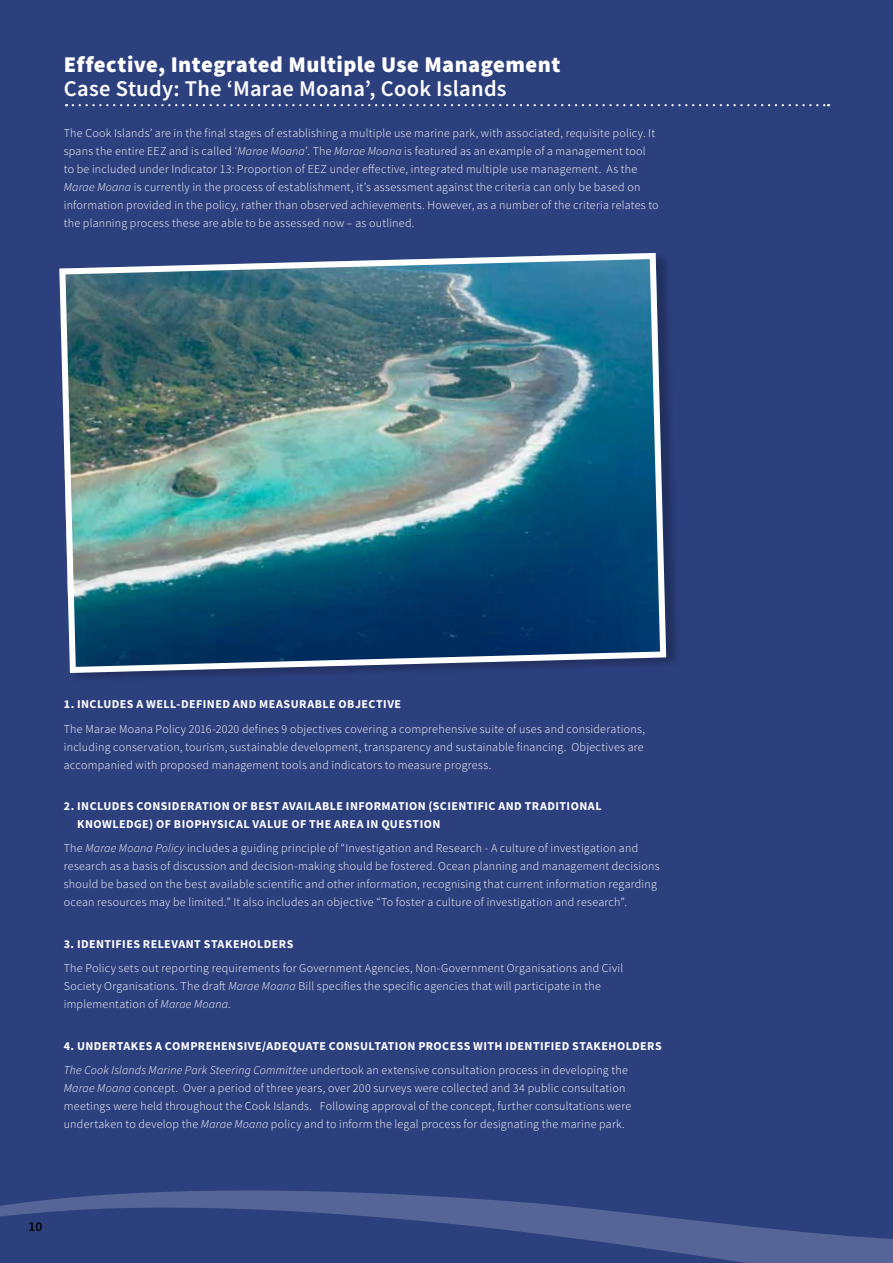
<style>
.page{position:relative;width:893px;height:1263px;background:#2d407e}
.page>*{position:absolute;margin:0;border:0;box-sizing:border-box;transform-origin:0 0}
.t1{font:900 22.5px "Source Sans Pro";letter-spacing:.02em;color:#fff}
.t2{font:600 22.5px "Source Sans Pro";letter-spacing:.01em;color:#fff}
.t3{font:600 13.5px "Source Sans Pro";color:#000}
.t4{font:300 12px/18px "Source Sans Pro";letter-spacing:.02em;color:#fff}
.t5{font:700 12px "Source Sans Pro";letter-spacing:.035em;color:#fff}
.s1{font-style:italic}
.s2{font-weight:700}
</style>
<div class="page">
<svg style="left:73px;top:104px;width:756px;height:2px"></svg>
<svg style="left:0;top:1190px;width:893px;height:73px"></svg>
<div style="left:61px;top:250px;width:620px;height:434px;background:#000;opacity:.25"></div>
<img style="left:59px;top:250px;width:610px;height:426px">
<h1 class="t1" style="left:64px;top:49px;width:498px">Effective, Integrated Multiple Use Management</h1>
<h1 class="t2" style="left:64px;top:73px;width:444px">Case Study: The ‘Marae Moana’, Cook Islands</h1>
<p class="t4" style="left:64px;top:124px;width:596px">The Cook Islands’ are in the final stages of establishing a multiple use marine park, with associated, requisite policy. It spans the entire EEZ and is called ‘<span class="s1">Marae Moana</span>’. The <span class="s1">Marae Moana</span> is featured as an example of a management tool to be included under Indicator 13: Proportion of EEZ under effective, integrated multiple use management. As the <span class="s1">Marae Moana</span> is currently in the process of establishment, it’s assessment against the criteria can only be based on information provided in the policy, rather than observed achievements. However, as a number of the criteria relates to the planning process these are able to be assessed now – as outlined.</p>
<p class="t5" style="left:64px;top:696px;width:339px">1. INCLUDES A WELL-DEFI NED AND MEASURABLE OBJECTIVE</p>
<p class="t4" style="left:64px;top:720px;width:583px;text-align:justify">The Marae Moana Policy 2016-2020 defines 9 objectives covering a comprehensive suite of uses and considerations, including conservation, tourism, sustainable development, transparency and sustainable financing. Objectives are accompanied with proposed management tools and indicators to measure progress.</p>
<p class="t5" style="left:64px;top:798px;width:303px">2. INCLUDES CONSIDERATION OF BEST AVAI LABLE INFOR</p>
<p class="t5" style="left:381px;top:798px;width:99px">MATION (SCI ENTIFIC</p>
<p class="t5" style="left:498px;top:798px;width:41px">AND TRADI</p>
<p class="t5" style="left:560px;top:798px;width:43px">TIO NAL</p>
<p class="t5" style="left:77px;top:816px;width:148px">KNOWLEDGE) OF BIOPHYSICA</p>
<p class="t4" style="left:64px;top:812px;width:576px;line-height:24.3px;text-indent:180px"><span class="s2">L VALUE OF THE AREA IN QUESTION<br></span>The <span class="s1">Marae Moana Policy</span> includes a guiding principle of “Investigation and Research - A culture of investigation and</p>
<p class="t4" style="left:64px;top:857px;width:597px">research as a basis of discussion and decision-making should be fostered. Ocean planning and management decisions should be based on the best available scientific and other information, recognising that current information regarding ocean resources may be limited.” It also includes an objective “To foster a culture of investigation and research”.</p>
<p class="t5" style="left:64px;top:936px;width:223px">3. IDENTIFI ES RELEVANT STAKEHOLDERS</p>
<p class="t4" style="left:64px;top:959px;width:561px">The Policy sets out reporting requirements for Government Agencies, Non-Government Organisations and Civil<br>Society Organisations. The draft <span class="s1">Marae Moana</span> Bill specifies the specific agencies that will participate in the implementation of <span class="s1">Marae Moana</span>.</p>
<p class="t5" style="left:64px;top:1037px;width:364px">4. UNDERTAKES A COMPREHENSIVE/ADEQUATE CONSULTATION PROC</p>
<p class="t4" style="left:64px;top:1033px;width:592px;line-height:24.5px;text-indent:386px"><span class="s2">ESS WITH IDENTIFIED STAKEHOLDERS<br></span><span class="s1">The Cook Islands Marine Park Steering Committee</span> undertook an extensive consultation process in developing the</p>
<p class="t4" style="left:64px;top:1079px;width:569px"><span class="s1">Marae Moana</span> concept. Over a period of three years, over 200 surveys were collected and 34 public consultation meetings were held throughout the Cook Islands. Following approval of the concept, further consultations were undertaken to develop the <span class="s1">Marae Moana</span> policy and to inform the legal process for designating the marine park.</p>
<p class="t3" style="left:29px;top:1217px;width:15px">10</p>
</div>
